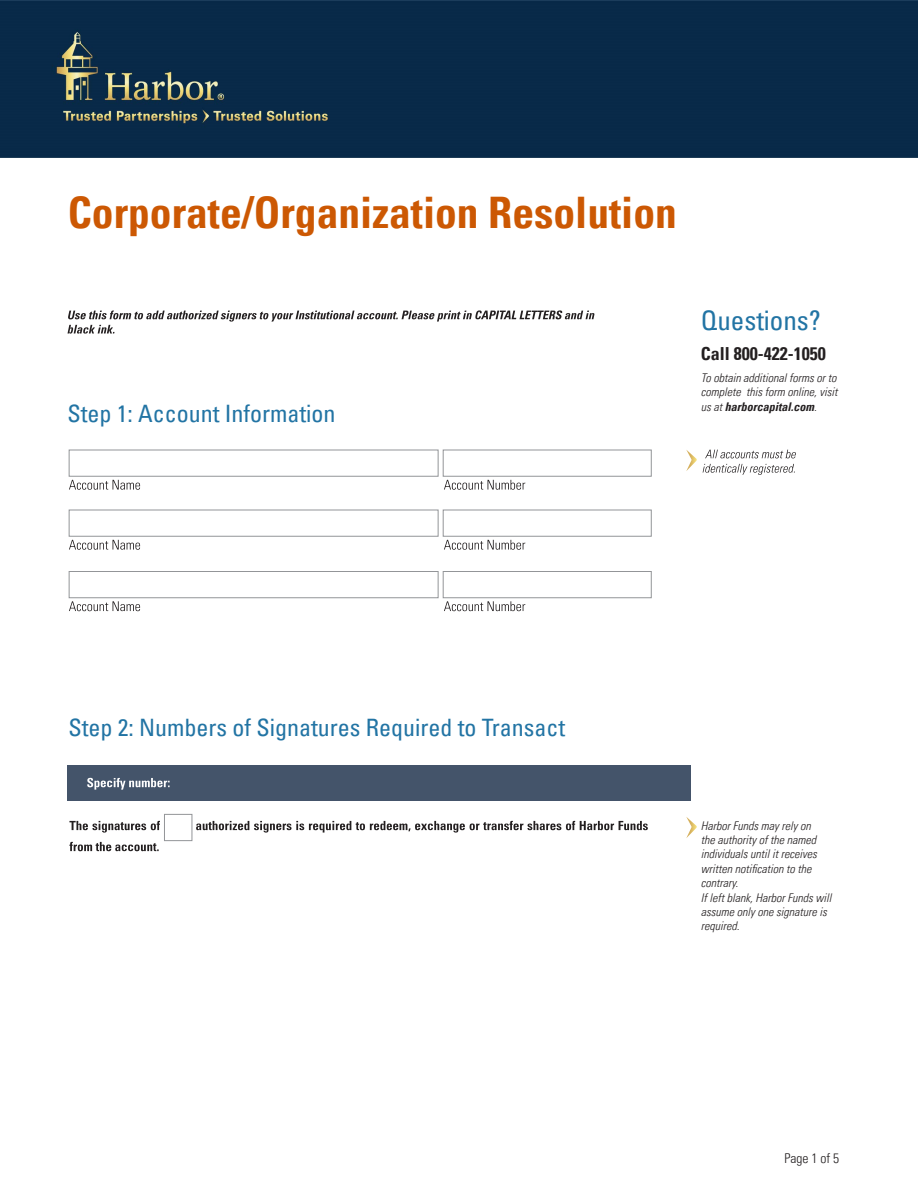
<style>
.page{position:relative;width:918px;height:1188px;background:#fff}
.page>*{position:absolute;margin:0;border:0;box-sizing:border-box;transform-origin:0 0}
.mainheads{font:700 condensed 43.5px "Univers LT Pro";color:#cc5803}
.t1{font:condensed 27px "Univers LT Pro";color:#2274a4}
.t2{font:condensed 24px "Univers LT Pro";color:#2274a4}
.t3{font:700 condensed 18px "Univers LT Pro";color:#231f20}
.t4{font:300 condensed 13.5px "Univers LT Pro";color:#231f20}
.t5{font:italic 300 condensed 12px/14.4px "Univers LT Pro";color:#231f20}
.s1{font-weight:700}
</style>
<div class="page">
<div style="left:68px;top:765px;width:624px;height:35px;background:#44546a"></div>
<div style="left:443px;top:450px;width:209px;height:27px;background:#fff;border:1px solid #939598"></div>
<svg style="left:69px;top:480px;width:456px;height:10px"></svg>
<svg style="left:87px;top:778px;width:83px;height:12px"></svg>
<div style="left:443px;top:510px;width:209px;height:27px;background:#fff;border:1px solid #939598"></div>
<svg style="left:69px;top:540px;width:456px;height:10px"></svg>
<div style="left:443px;top:571px;width:209px;height:27px;background:#fff;border:1px solid #939598"></div>
<div style="left:69px;top:450px;width:370px;height:27px;background:#fff;border:1px solid #939598"></div>
<div style="left:69px;top:510px;width:370px;height:27px;background:#fff;border:1px solid #939598"></div>
<div style="left:69px;top:571px;width:370px;height:27px;background:#fff;border:1px solid #939598"></div>
<svg style="left:69px;top:601px;width:456px;height:10px"></svg>
<div style="left:164px;top:814px;width:28px;height:27px;background:#fff;border:1px solid #939598"></div>
<svg style="left:69px;top:842px;width:90px;height:9px"></svg>
<svg style="left:69px;top:821px;width:579px;height:12px"></svg>
<svg style="left:703px;top:464px;width:92px;height:11px"></svg>
<svg style="left:705px;top:450px;width:91px;height:8px"></svg>
<svg style="left:68px;top:310px;width:526px;height:24px"></svg>
<svg style="left:686px;top:450px;width:11px;height:21px"></svg>
<svg style="left:686px;top:817px;width:11px;height:21px"></svg>
<div style="left:0;top:0;width:917px;height:157px;background:#082948"></div>
<p class="mainheads" style="left:68px;top:186px;width:611px">Corporate/Organization Resolution</p>
<p class="t2" style="left:68px;top:398px;width:269px">Step 1: Account Information</p>
<p class="t1" style="left:701px;top:303px;width:121px">Questions?</p>
<p class="t3" style="left:701px;top:342px;width:126px">Call 800-422-1050</p>
<p class="t5" style="left:701px;top:370px;width:138px;text-align:justify">To obtain additional forms or to complete this form online, visit us at <span class="s1">harborcapital.com</span>.</p>
<p class="t2" style="left:68px;top:713px;width:498px">Step 2: Numbers of Signatures Required to Transact</p>
<p class="t5" style="left:701px;top:817px;width:117px">Harbor Funds may rely on the authority of the named individuals until it receives written notification to the contrary.</p>
<p class="t5" style="left:701px;top:889px;width:132px">If left blank, Harbor Funds will assume only one signature is required.</p>
<p class="t4" style="left:784px;top:1149px;width:56px">Page 1 of 5</p>
</div>
